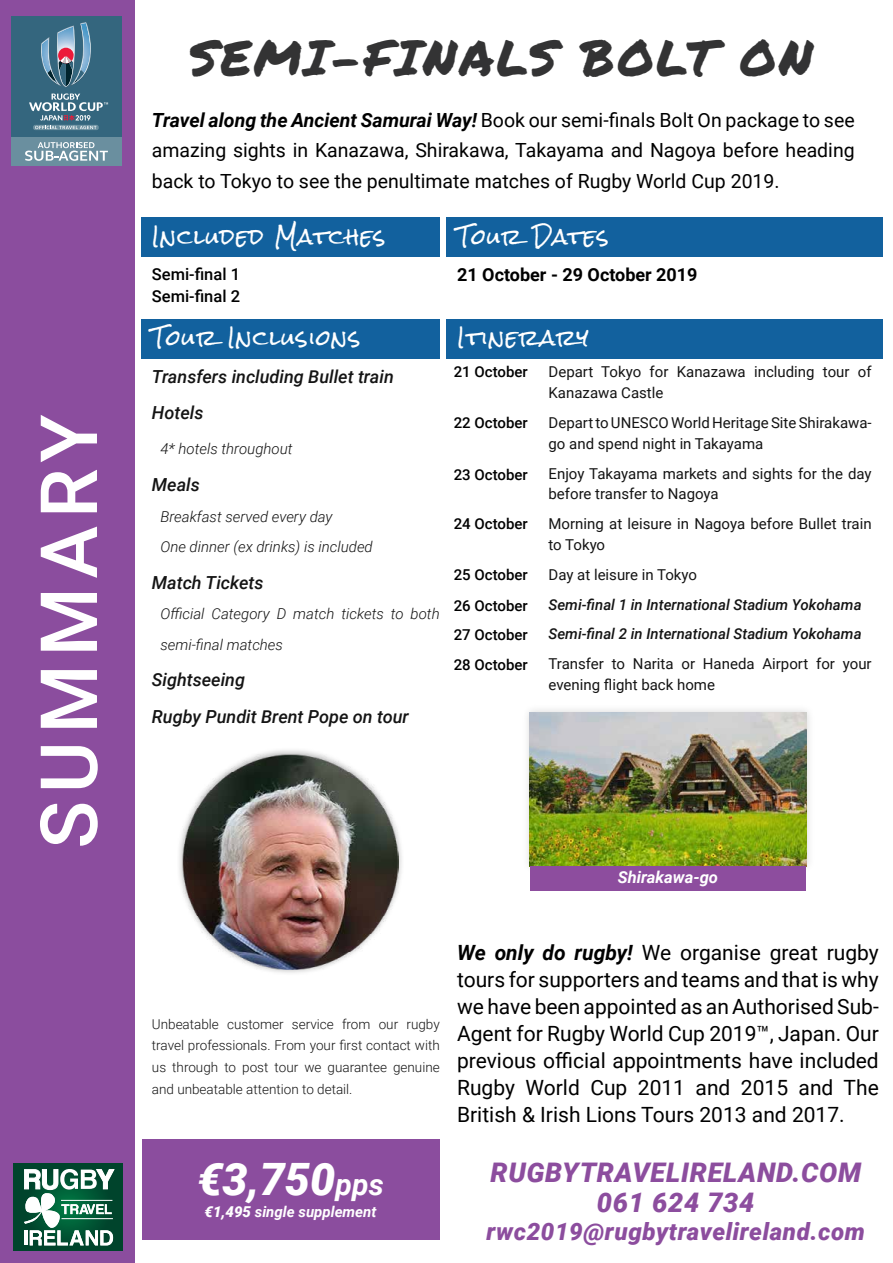
<style>
.page{position:relative;width:893px;height:1263px;background:#fff}
.page>*{position:absolute;margin:0;border:0;box-sizing:border-box;transform-origin:0 0}
.t1{font:500 79.05px "Roboto";letter-spacing:.1em;color:#fff}
.t2{font:49.5px "Permanent Marker";letter-spacing:.05em;color:#333334}
.t3{font:italic 900 44.55px "Roboto";color:#fff}
.t4{font:italic 900 27px/30.5px "Roboto";letter-spacing:.025em;color:#8c4d9e;text-align:center}
.t5{font:italic 900 24px "Roboto";letter-spacing:.025em;color:#8c4d9e}
.t6{font:21px/27px "Roboto";color:#000;text-align:justify}
.t7{font:21px "Rock Salt";letter-spacing:.05em;color:#fff}
.t8{font:19.5px/30.3px "Roboto";color:#000;text-align:justify}
.t9{font:italic 500 18px/36.6px "Roboto";color:#141414}
.t10{font:700 18px "Roboto";color:#000}
.t11{font:500 16.5px/22.5px "Roboto";color:#000}
.t12{font:italic 700 16.5px "Roboto";color:#fff}
.t13{font:15px/20.9px "Roboto";color:#141414}
.t14{font:italic 300 15px/30.6px "Roboto";color:#141414}
.t15{font:italic 500 15px/29.8px "Roboto";color:#141414}
.t16{font:500 15px/30.5px "Roboto";color:#000}
.t17{font:italic 700 15px "Roboto";color:#fff}
.t18{font:300 13.5px/21.8px "Roboto";color:#141414;text-align:justify}
.s1{font-weight:700;font-style:italic}
.s2{font-weight:700;font-size:30px}
.s3{font-weight:900}
</style>
<div class="page">
<div style="left:0;top:0;width:135px;height:1263px;background:#8b4d9e"></div>
<div style="left:11px;top:16px;width:110px;height:150px;background:#34667e"></div>
<div style="left:11px;top:137px;width:110px;height:29px;background:#6a8f9f"></div>
<svg style="left:25px;top:142px;width:83px;height:19px"></svg>
<div style="left:33px;top:125px;width:66px;height:5px;background:#6a8f9f;border-radius:2px"></div>
<svg style="left:29px;top:93px;width:79px;height:36px"></svg>
<svg style="left:41px;top:22px;width:50px;height:65px"></svg>
<div style="left:13px;top:1163px;width:109px;height:87px;background:#00442c"></div>
<svg style="left:24px;top:1169px;width:90px;height:76px"></svg>
<hr style="left:61px;top:1200px;width:51px;height:1px;background:#fff">
<hr style="left:62px;top:1218px;width:51px;height:1px;background:#fff">
<div style="left:142px;top:1139px;width:297px;height:100px;background:#8b4d9e"></div>
<div style="left:142px;top:218px;width:298px;height:39px;background:#12619e"></div>
<div style="left:142px;top:319px;width:298px;height:40px;background:#12619e"></div>
<div style="left:446px;top:218px;width:437px;height:39px;background:#12619e"></div>
<div style="left:446px;top:319px;width:437px;height:40px;background:#12619e"></div>
<div style="left:521px;top:704px;width:294px;height:171px;background:#000;opacity:.15"></div>
<img style="left:530px;top:712px;width:276px;height:154px">
<div style="left:530px;top:866px;width:276px;height:25px;background:#8d4d9e"></div>
<div style="left:176px;top:747px;width:228px;height:229px;background:#000;opacity:.35"></div>
<img style="left:183px;top:754px;width:215px;height:215px">
<h1 class="t1" style="left:13px;top:849px;width:436px;rotate:-90deg">SUMMARY</h1>
<h2 class="t2" style="left:189px;top:22px;width:625px">SEMI-FINALS BOLT ON</h2>
<h3 class="t8" style="left:152px;top:104px;width:704px"><span class="s1">Travel along the Ancient Samurai Way!</span> Book our semi-finals Bolt On package to see amazing sights in Kanazawa, Shirakawa, Takayama and Nagoya before heading back to Tokyo to see the penultimate matches of Rugby World Cup 2019.</h3>
<h3 class="t7" style="left:152px;top:225px;width:235px">Included Matches</h3>
<h3 class="t7" style="left:457px;top:225px;width:153px">Tour Dates</h3>
<p class="t11" style="left:152px;top:262px;width:90px">Semi-final 1<br>Semi-final 2</p>
<p class="t10" style="left:457px;top:262px;width:242px">21 October - 29 October 2019</p>
<h3 class="t7" style="left:152px;top:327px;width:210px">Tour Inclusions</h3>
<p class="t9" style="left:152px;top:357px;width:243px">Transfers including Bullet train<br>Hotels</p>
<p class="t14" style="left:160px;top:433px;width:134px">4* hotels throughout</p>
<p class="t9" style="left:152px;top:466px;width:49px">Meals</p>
<p class="t14" style="left:160px;top:500px;width:214px">Breakfast served every day<br>One dinner (ex drinks) is included</p>
<p class="t9" style="left:152px;top:563px;width:113px">Match Tickets</p>
<p class="t14" style="left:160px;top:598px;width:281px">Official Category D match tickets to both semi-final matches</p>
<p class="t9" style="left:152px;top:661px;width:258px">Sightseeing<br>Rugby Pundit Brent Pope on tour</p>
<h3 class="t7" style="left:457px;top:327px;width:133px">Itinerary</h3>
<p class="t16" style="left:454px;top:356px;width:76px">21 October</p>
<p class="t16" style="left:454px;top:407px;width:76px">22 October</p>
<p class="t16" style="left:454px;top:459px;width:76px">23 October</p>
<p class="t16" style="left:454px;top:508px;width:76px">24 October</p>
<p class="t16" style="left:454px;top:559px;width:76px">25 October<br>26 October</p>
<p class="t16" style="left:454px;top:618px;width:76px">27 October<br>28 October</p>
<p class="t13" style="left:549px;top:361px;width:325px">Depart Tokyo for Kanazawa including tour of<br>Kanazawa Castle</p>
<p class="t13" style="left:549px;top:412px;width:325px">Depart to UNESCO World Heritage Site Shirakawa&shy;go and spend night in Takayama</p>
<p class="t13" style="left:549px;top:462px;width:325px">Enjoy Takayama markets and sights for the day before transfer to Nagoya</p>
<p class="t13" style="left:549px;top:513px;width:325px">Morning at leisure in Nagoya before Bullet train to Tokyo</p>
<p class="t13" style="left:549px;top:563px;width:150px">Day at leisure in Tokyo</p>
<p class="t15" style="left:549px;top:589px;width:315px">Semi-final 1 in International Stadium Yokohama<br>Semi-final 2 in International Stadium Yokohama</p>
<p class="t13" style="left:549px;top:653px;width:325px">Transfer to Narita or Haneda Airport for your evening flight back home</p>
<p class="t12" style="left:618px;top:866px;width:102px">Shirakawa-go</p>
<p class="t18" style="left:152px;top:1012px;width:289px">Unbeatable customer service from our rugby travel professionals. From your first contact with us through to post tour we guarantee genuine and unbeatable attention to detail.</p>
<h3 class="t3" style="left:197px;top:1148px;width:188px">€3,750<span class="s2">pps</span></h3>
<p class="t17" style="left:205px;top:1201px;width:173px"><span class="s3">€1,495</span> single supplement</p>
<p class="t6" style="left:457px;top:938px;width:423px"><span class="s1">We only do rugby!</span> We organise great rugby tours for supporters and teams and that is why we have been appointed as an Authorised Sub-Agent for Rugby World Cup 2019™, Japan. Our previous official appointments have included Rugby World Cup 2011 and 2015 and The British &amp; Irish Lions Tours 2013 and 2017.</p>
<h3 class="t4" style="left:490px;top:1156px;width:372px">RUGBYTRAVELIRELAND.COM<br>061 624 734</h3>
<h3 class="t5" style="left:486px;top:1214px;width:380px">rwc2019@rugbytravelireland.com</h3>
</div>
